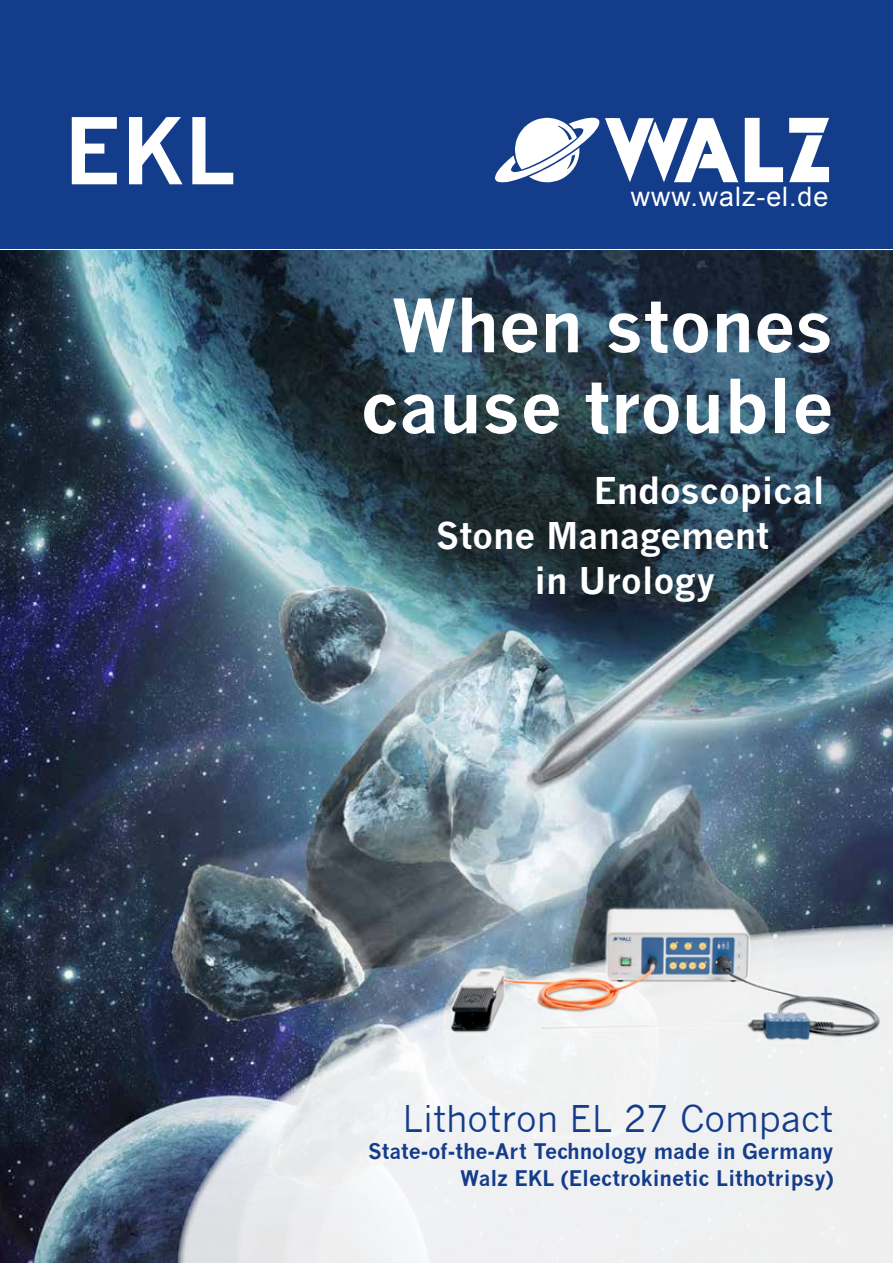
<style>
.page{position:relative;width:893px;height:1263px;background:#fff}
.page>*{position:absolute;margin:0;border:0;box-sizing:border-box;transform-origin:0 0}
.t1{font:700 90px "News Gothic";color:#fff}
.t2{font:700 72px/81px "News Gothic";color:#fff;text-align:center}
.t3{font:700 36px "News Gothic";color:#fff}
.t4{font:36px "News Gothic";color:#133c8b}
.t5{font:26.85px "Arial";letter-spacing:.035em;color:#fff}
.t6{font:700 21px/27px "News Gothic";color:#133c8b;text-align:right}
</style>
<div class="page">
<img style="left:0;top:251px;width:893px;height:1012px">
<svg style="left:177px;top:923px;width:716px;height:340px"></svg>
<svg style="left:236px;top:935px;width:657px;height:328px"></svg>
<svg style="left:283px;top:947px;width:610px;height:316px"></svg>
<svg style="left:315px;top:957px;width:578px;height:306px;fill:#eff0f1"></svg>
<div style="left:0;top:0;width:893px;height:249px;background:#133c8b"></div>
<svg style="left:745px;top:118px;width:38px;height:64px"></svg>
<svg style="left:494px;top:118px;width:244px;height:65px"></svg>
<svg style="left:789px;top:118px;width:40px;height:64px"></svg>
<img style="left:444px;top:901px;width:441px;height:156px">
<h1 class="t1" style="left:64px;top:96px;width:174px">EKL</h1>
<p class="t5" style="left:631px;top:179px;width:199px">www.walz-el.de</p>
<h2 class="t2" style="left:361px;top:284px;width:474px">When stones cause trouble</h2>
<h3 class="t3" style="left:594px;top:468px;width:233px">Endoscopical</h3>
<h3 class="t3" style="left:436px;top:513px;width:335px">Stone Management</h3>
<h3 class="t3" style="left:535px;top:558px;width:182px">in Urology</h3>
<h3 class="t4" style="left:402px;top:1098px;width:433px">Lithotron EL 27 Compact</h3>
<p class="t6" style="left:368px;top:1137px;width:467px">State-of-the-Art Technology made in Germany<br>Walz EKL (Electrokinetic Lithotripsy)</p>
</div>
